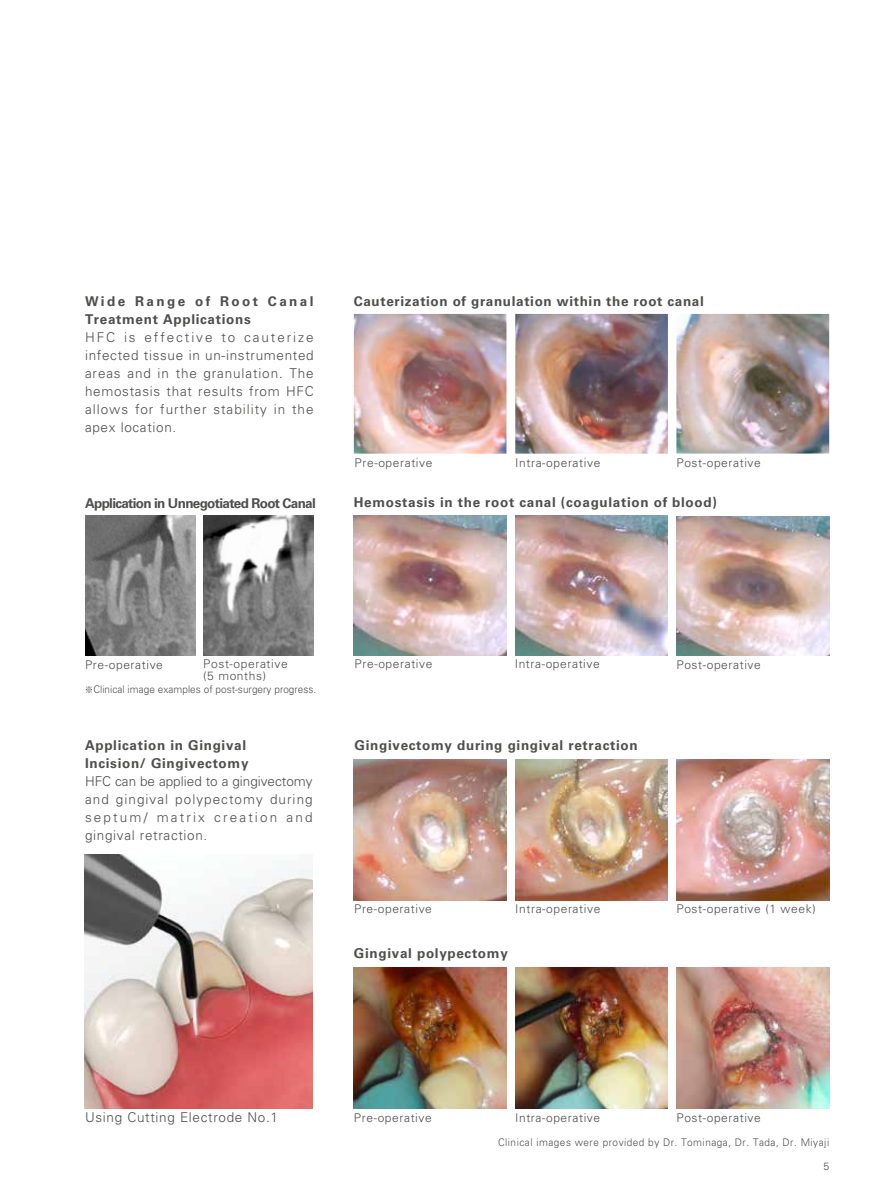
<style>
.page{position:relative;width:893px;height:1191px;background:#fff}
.page>*{position:absolute;margin:0;border:0;box-sizing:border-box;transform-origin:0 0}
.t1{font:700 13.5px/18px "Univers LT Pro 65";letter-spacing:.05em;color:#4e4e4d}
.t2{font:300 13.5px/18px "Univers LT Pro 45";letter-spacing:.07em;color:#4f4e4d;text-align:justify}
.t3{font:300 13.5px/18px "Univers LT Pro 45";letter-spacing:.05em;color:#4e4e4d;text-align:justify}
.t4{font:700 13.5px "Univers LT Pro 65";letter-spacing:-.05em;color:#4e4e4d}
.t5{font:300 12px/12px "Univers LT Pro 45";letter-spacing:.05em;color:#4e4e4d}
.t6{font:300 10.5px "Univers LT Pro 45";letter-spacing:.05em;color:#4e4e4d;scale:.95 1}
.t7{font:300 10.5px "Univers LT Pro 45";letter-spacing:.005em;color:#4e4e4d;scale:.95 1}
.t8{font:300 10.5px "Univers LT Pro 45";letter-spacing:.05em;color:#4e4e4d}
.s1{font-family:"Shin Go Pro";font-size:9px}
</style>
<div class="page">
<img style="left:354px;top:967px;width:153px;height:141px">
<img style="left:676px;top:314px;width:153px;height:139px">
<img style="left:515px;top:314px;width:153px;height:139px">
<img style="left:354px;top:314px;width:152px;height:139px">
<img style="left:203px;top:516px;width:111px;height:140px">
<img style="left:85px;top:516px;width:111px;height:140px">
<img style="left:676px;top:516px;width:153px;height:139px">
<img style="left:515px;top:516px;width:153px;height:139px">
<img style="left:354px;top:516px;width:153px;height:139px">
<img style="left:515px;top:967px;width:153px;height:141px">
<img style="left:676px;top:967px;width:153px;height:141px">
<img style="left:515px;top:759px;width:153px;height:141px">
<img style="left:354px;top:759px;width:153px;height:141px">
<img style="left:676px;top:759px;width:153px;height:141px">
<img style="left:85px;top:854px;width:228px;height:254px">
<p class="t1" style="left:85px;top:291px;width:230px">Wide Range of Root Canal<br>Treatment Applications</p>
<p class="t2" style="left:85px;top:327px;width:230px">HFC is effective to cauterize infected tissue in un-instrumented areas and in the granulation. The hemostasis that results from HFC allows for further stability in the apex location.</p>
<p class="t1" style="left:354px;top:291px;width:351px">Cauterization of granulation within the root canal</p>
<p class="t5" style="left:355px;top:456px;width:79px">Pre-operative</p>
<p class="t5" style="left:515px;top:456px;width:87px">Intra-operative</p>
<p class="t5" style="left:676px;top:456px;width:86px">Post-operative</p>
<p class="t4" style="left:85px;top:494px;width:232px">Application in Unnegotiated Root Canal</p>
<p class="t1" style="left:354px;top:493px;width:365px">Hemostasis in the root canal (coagulation of blood)</p>
<p class="t5" style="left:203px;top:657px;width:86px">Post-operative (5 months)</p>
<p class="t5" style="left:676px;top:658px;width:86px">Post-operative</p>
<p class="t5" style="left:85px;top:658px;width:79px">Pre-operative</p>
<p class="t5" style="left:355px;top:658px;width:79px">Pre-operative</p>
<p class="t5" style="left:515px;top:658px;width:87px">Intra-operative</p>
<p class="t7" style="left:85px;top:682px;width:245px"><span class="s1">※</span>Clinical image examples of post-surgery progress.</p>
<p class="t1" style="left:85px;top:735px;width:165px">Application in Gingival<br>Incision/ Gingivectomy</p>
<p class="t3" style="left:85px;top:771px;width:229px">HFC can be applied to a gingivectomy and gingival polypectomy during septum/ matrix creation and gingival retraction.</p>
<p class="t1" style="left:355px;top:735px;width:284px">Gingivectomy during gingival retraction</p>
<p class="t5" style="left:354px;top:903px;width:79px">Pre-operative</p>
<p class="t5" style="left:515px;top:903px;width:87px">Intra-operative</p>
<p class="t5" style="left:676px;top:903px;width:141px">Post-operative (1 week)</p>
<p class="t1" style="left:354px;top:943px;width:155px">Gingival polypectomy</p>
<p class="t3" style="left:85px;top:1107px;width:195px">Using Cutting Electrode No.1</p>
<p class="t5" style="left:354px;top:1111px;width:79px">Pre-operative</p>
<p class="t5" style="left:515px;top:1111px;width:87px">Intra-operative</p>
<p class="t5" style="left:676px;top:1111px;width:86px">Post-operative</p>
<p class="t6" style="left:498px;top:1135px;width:350px">Clinical images were provided by Dr. Tominaga, Dr. Tada, Dr. Miyaji</p>
<p class="t8" style="left:823px;top:1159px;width:7px">5</p>
</div>
